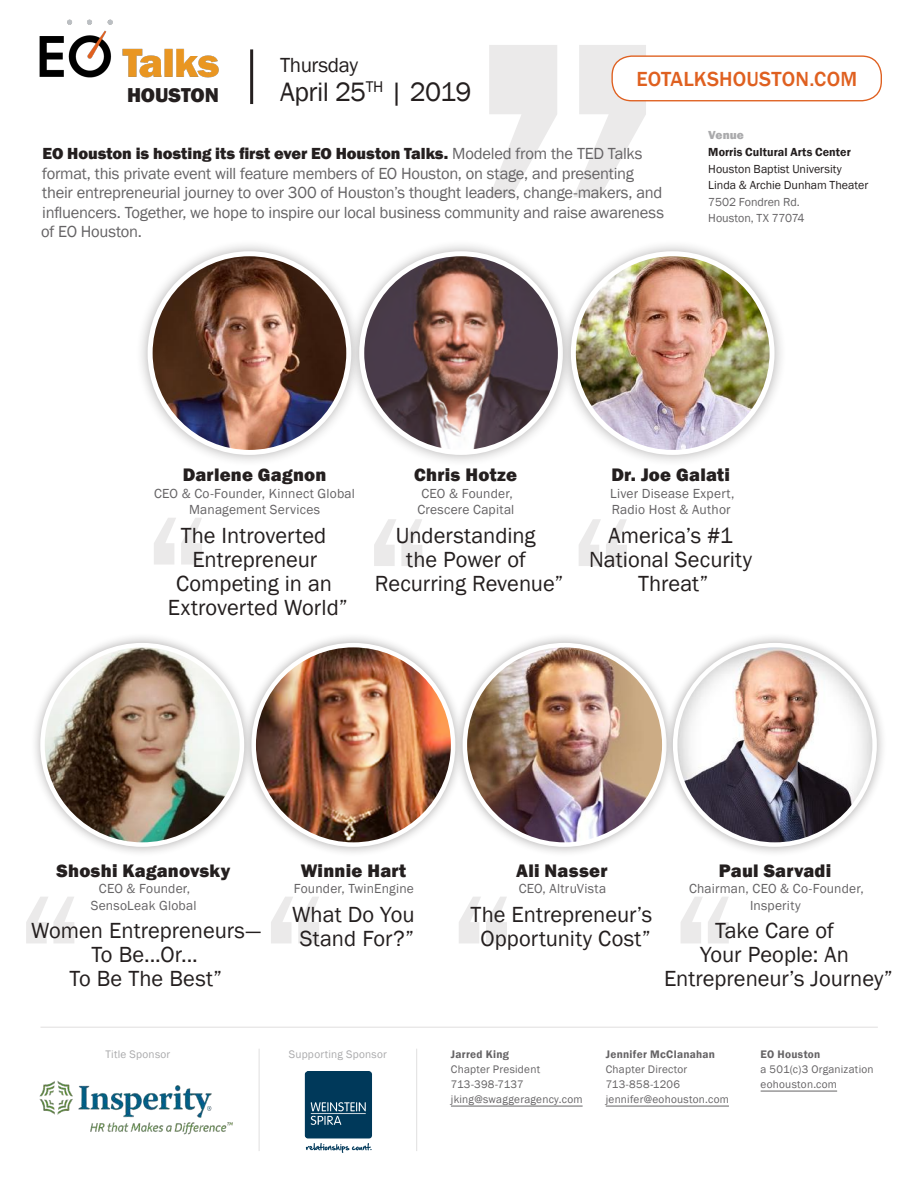
<style>
.page{position:relative;width:918px;height:1188px;background:#fff}
.page>*{position:absolute;margin:0;border:0;box-sizing:border-box;transform-origin:0 0}
.t1{font:27.45px "Franklin Gothic";letter-spacing:-.025em;color:#241f1f}
.t2{font:22.5px/24px "Franklin Gothic";color:#241f1f;text-align:center}
.t3{font:500 21px "Franklin Gothic";letter-spacing:.01em;color:#df6020}
.t4{font:21px "Franklin Gothic";letter-spacing:-.02em;color:#241f1f}
.t5{font:800 20.7px "Franklin Gothic";letter-spacing:-.01em;color:#241f1f}
.t6{font:800 18.6px "Franklin Gothic";letter-spacing:.01em;color:#241f1f}
.t7{font:16.5px/19.5px "Franklin Gothic";letter-spacing:-.015em;color:#656365}
.t8{font:13.5px/16.5px "Franklin Gothic";letter-spacing:.015em;color:#656365;text-align:center}
.t9{font:12px/16.5px "Franklin Gothic";color:#241f1f}
.t10{font:12px/16.5px "Franklin Gothic";letter-spacing:-.005em;color:#656365}
.t11{font:600 12px "Franklin Gothic";letter-spacing:.005em;color:#241f1f}
.t12{font:800 12px "Franklin Gothic";letter-spacing:.005em;color:#aaaaac}
.t13{font:11.25px/15px "Franklin Gothic";letter-spacing:.02em;color:#656365}
.t14{font:600 11.25px "Franklin Gothic";letter-spacing:.025em;color:#656365}
.t15{font:11.25px "Franklin Gothic";letter-spacing:.02em;color:#aaaaac}
.s1{font-weight:800;color:#241f1f}
</style>
<div class="page">
<svg style="left:489px;top:45px;width:157px;height:152px"></svg>
<svg style="left:154px;top:518px;width:48px;height:47px"></svg>
<svg style="left:374px;top:519px;width:48px;height:47px"></svg>
<svg style="left:579px;top:519px;width:48px;height:47px"></svg>
<div style="left:136px;top:239px;width:227px;height:228px;background:#241f1f;opacity:.35"></div>
<img style="left:150px;top:254px;width:199px;height:198px;border-radius:99px">
<div style="left:148px;top:251px;width:203px;height:204px;border:5px solid #fff;border-radius:50%"></div>
<div style="left:347px;top:239px;width:228px;height:228px;background:#241f1f;opacity:.35"></div>
<img style="left:362px;top:254px;width:198px;height:198px;border-radius:99px">
<div style="left:359px;top:251px;width:204px;height:204px;border:5px solid #fff;border-radius:50%"></div>
<div style="left:559px;top:239px;width:227px;height:228px;background:#241f1f;opacity:.35"></div>
<img style="left:573px;top:254px;width:199px;height:198px;border-radius:99px">
<div style="left:571px;top:251px;width:204px;height:204px;border:5px solid #fff;border-radius:50%"></div>
<svg style="left:271px;top:897px;width:48px;height:46px"></svg>
<div style="left:241px;top:633px;width:224px;height:224px;background:#241f1f;opacity:.35"></div>
<img style="left:254px;top:645px;width:199px;height:200px;border-radius:100px">
<svg style="left:681px;top:897px;width:48px;height:46px"></svg>
<svg style="left:26px;top:897px;width:48px;height:46px"></svg>
<svg style="left:459px;top:897px;width:48px;height:46px"></svg>
<div style="left:452px;top:633px;width:224px;height:224px;background:#241f1f;opacity:.35"></div>
<img style="left:465px;top:645px;width:199px;height:200px;border-radius:100px">
<div style="left:30px;top:633px;width:224px;height:224px;background:#241f1f;opacity:.35"></div>
<img style="left:43px;top:645px;width:199px;height:200px;border-radius:100px">
<div style="left:40px;top:643px;width:204px;height:204px;border:4px solid #fff;border-radius:50%"></div>
<div style="left:663px;top:633px;width:224px;height:224px;background:#241f1f;opacity:.35"></div>
<img style="left:675px;top:645px;width:200px;height:200px;border-radius:100px">
<div style="left:673px;top:643px;width:204px;height:204px;border:4px solid #fff;border-radius:50%"></div>
<img style="left:39px;top:19px;width:180px;height:59px">
<div style="left:612px;top:56px;width:269px;height:45px;background:#fff;border-radius:20px"></div>
<div style="left:611px;top:55px;width:271px;height:46px;border:1px solid #df6020;border-radius:20px"></div>
<hr style="left:451px;top:1106px;width:132px;height:1px;background:#656365">
<hr style="left:606px;top:1106px;width:123px;height:1px;background:#656365">
<hr style="left:761px;top:1091px;width:76px;height:1px;background:#656365">
<hr style="left:250px;top:49px;width:3px;height:55px;background:#241f1f">
<hr style="left:40px;top:1027px;width:838px;height:1px;background:#e0dfdf">
<hr style="left:416px;top:1049px;width:1px;height:102px;background:#e0dfdf">
<hr style="left:259px;top:1049px;width:1px;height:102px;background:#e0dfdf">
<img style="left:39px;top:1081px;width:194px;height:54px">
<img style="left:304px;top:1072px;width:68px;height:81px">
<p class="t5" style="left:127px;top:81px;width:93px">HOUSTON</p>
<p class="t4" style="left:280px;top:52px;width:80px">Thursday</p>
<h1 class="t1" style="left:280px;top:75px;width:193px">April 25<sup>TH</sup> | 2019</h1>
<p class="t3" style="left:637px;top:66px;width:222px">EOTALKSHOUSTON.COM</p>
<p class="t12" style="left:708px;top:127px;width:37px">Venue</p>
<p class="t7" style="left:41px;top:144px;width:624px"><span class="s1">EO Houston is hosting its first ever EO Houston Talks.</span> Modeled from the TED Talks format, this private event will feature members of EO Houston, on stage, and presenting their entrepreneurial journey to over 300 of Houston’s thought leaders, change-makers, and influencers. Together, we hope to inspire our local business community and raise awareness of EO Houston.</p>
<p class="t11" style="left:708px;top:145px;width:144px">Morris Cultural Arts Center</p>
<p class="t9" style="left:708px;top:161px;width:162px">Houston Baptist University<br>Linda &amp; Archie Dunham Theater</p>
<p class="t10" style="left:708px;top:194px;width:98px">7502 Fondren Rd.<br>Houston, TX 77074</p>
<p class="t6" style="left:183px;top:463px;width:145px">Darlene Gagnon</p>
<p class="t8" style="left:154px;top:486px;width:202px">CEO &amp; Co-Founder, Kinnect Global<br>Management Services</p>
<h2 class="t2" style="left:168px;top:524px;width:181px">The Introverted<br>Entrepreneur<br>Competing in an<br>Extroverted World”</h2>
<p class="t6" style="left:414px;top:463px;width:104px">Chris Hotze</p>
<p class="t8" style="left:417px;top:486px;width:99px">CEO &amp; Founder,<br>Crescere Capital</p>
<h2 class="t2" style="left:375px;top:524px;width:190px">Understanding<br>the Power of<br>Recurring Revenue”</h2>
<p class="t6" style="left:611px;top:463px;width:120px">Dr. Joe Galati</p>
<p class="t8" style="left:610px;top:486px;width:126px;text-align:left">Liver Disease Expert,<br>Radio Host &amp; Author</p>
<h2 class="t2" style="left:589px;top:524px;width:165px">America’s #1<br>National Security<br>Threat”</h2>
<p class="t6" style="left:57px;top:858px;width:175px">Shoshi Kaganovsky</p>
<p class="t8" style="left:91px;top:881px;width:107px">CEO &amp; Founder,<br>SensoLeak Global</p>
<h2 class="t2" style="left:31px;top:919px;width:231px">Women Entrepreneurs—<br>To Be...Or...<br>To Be The Best”</h2>
<p class="t6" style="left:301px;top:858px;width:107px">Winnie Hart</p>
<p class="t8" style="left:294px;top:881px;width:122px">Founder, TwinEngine</p>
<h2 class="t2" style="left:292px;top:903px;width:124px">What Do You<br>Stand For?”</h2>
<p class="t15" style="left:105px;top:1047px;width:66px">Title Sponsor</p>
<p class="t15" style="left:289px;top:1047px;width:100px">Supporting Sponsor</p>
<p class="t6" style="left:516px;top:858px;width:93px">Ali Nasser</p>
<p class="t8" style="left:519px;top:881px;width:89px">CEO, AltruVista</p>
<h2 class="t2" style="left:471px;top:903px;width:183px">The Entrepreneur’s<br>Opportunity Cost”</h2>
<p class="t6" style="left:719px;top:858px;width:114px">Paul Sarvadi</p>
<p class="t8" style="left:689px;top:881px;width:176px">Chairman, CEO &amp; Co-Founder,<br>Insperity</p>
<h2 class="t2" style="left:664px;top:919px;width:230px">Take Care of<br>Your People: An<br>Entrepreneur’s Journey”</h2>
<p class="t14" style="left:451px;top:1047px;width:60px">Jarred King</p>
<p class="t13" style="left:451px;top:1062px;width:133px">Chapter President<br>713-398-7137 jking@swaggeragency.com</p>
<p class="t14" style="left:606px;top:1047px;width:111px">Jennifer McClanahan</p>
<p class="t13" style="left:606px;top:1062px;width:125px">Chapter Director<br>713-858-1206 jennifer@eohouston.com</p>
<p class="t14" style="left:761px;top:1047px;width:61px">EO Houston</p>
<p class="t13" style="left:761px;top:1062px;width:115px">a 501(c)3 Organization eohouston.com</p>
</div>
